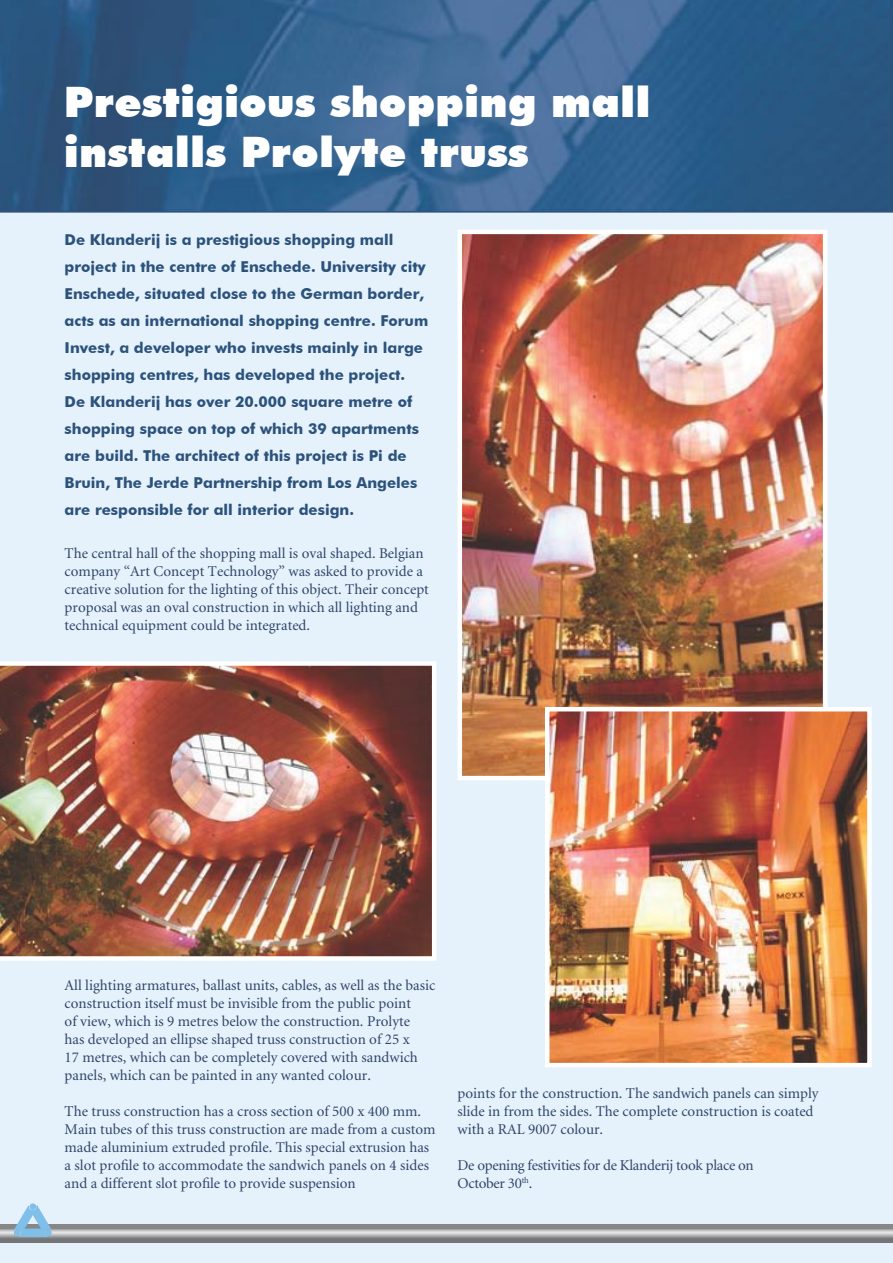
<style>
.page{position:relative;width:893px;height:1263px;background:#fff}
.page>*{position:absolute;margin:0;border:0;box-sizing:border-box;transform-origin:0 0}
.t1{font:900 42px/50.4px "Futura BT";letter-spacing:.005em;color:#fff}
.t2{font:15px/18px "Minion";color:#304369}
.t3{font:700 15px/27px "Futura BT";color:#2c527c}
.t4{font:15px/18px "Minion";letter-spacing:-.02em;color:#304369}
</style>
<div class="page">
<div style="left:0;top:213px;width:893px;height:1050px;background:#e5f2fb"></div>
<img style="left:0;top:0;width:889px;height:211px">
<svg style="left:0;top:1224px;width:893px;height:18px;background:#9c9e9f"></svg>
<svg style="left:14px;top:1204px;width:37px;height:32px"></svg>
<img style="left:0;top:661px;width:436px;height:300px">
<img style="left:458px;top:230px;width:369px;height:550px">
<img style="left:545px;top:707px;width:327px;height:360px">
<h1 class="t1" style="left:64px;top:77px;width:588px">Prestigious shopping mall installs Prolyte truss</h1>
<p class="t3" style="left:65px;top:226px;width:365px">De Klanderij is a prestigious shopping mall project in the centre of Enschede. University city Enschede, situated close to the German border, acts as an international shopping centre. Forum Invest, a developer who invests mainly in large shopping centres, has developed the project.<br>De Klanderij has over 20.000 square metre of shopping space on top of which 39 apartments are build. The architect of this project is Pi de Bruin, The Jerde Partnership from Los Angeles are responsible for all interior design.</p>
<p class="t2" style="left:65px;top:545px;width:366px">The central hall of the shopping mall is oval shaped. Belgian company “Art Concept Technology” was asked to provide a creative solution for the lighting of this object. Their concept proposal was an oval construction in which all lighting and technical equipment could be integrated.</p>
<p class="t2" style="left:65px;top:977px;width:372px">All lighting armatures, ballast units, cables, as well as the basic construction itself must be invisible from the public point<br>of view, which is 9 metres below the construction. Prolyte<br>has developed an ellipse shaped truss construction of 25 x<br>17 metres, which can be completely covered with sandwich panels, which can be painted in any wanted colour.</p>
<p class="t2" style="left:65px;top:1103px;width:372px">The truss construction has a cross section of 500 x 400 mm.<br>Main tubes of this truss construction are made from a custom made aluminium extruded profile. This special extrusion has a slot profile to accommodate the sandwich panels on 4 sides and a different slot profile to provide suspension</p>
<p class="t2" style="left:458px;top:1085px;width:363px">points for the construction. The sandwich panels can simply slide in from the sides. The complete construction is coated with a RAL 9007 colour.</p>
<p class="t4" style="left:458px;top:1157px;width:298px">De opening festivities for de Klanderij took place on<br>October 30<sup>th</sup>.</p>
</div>
